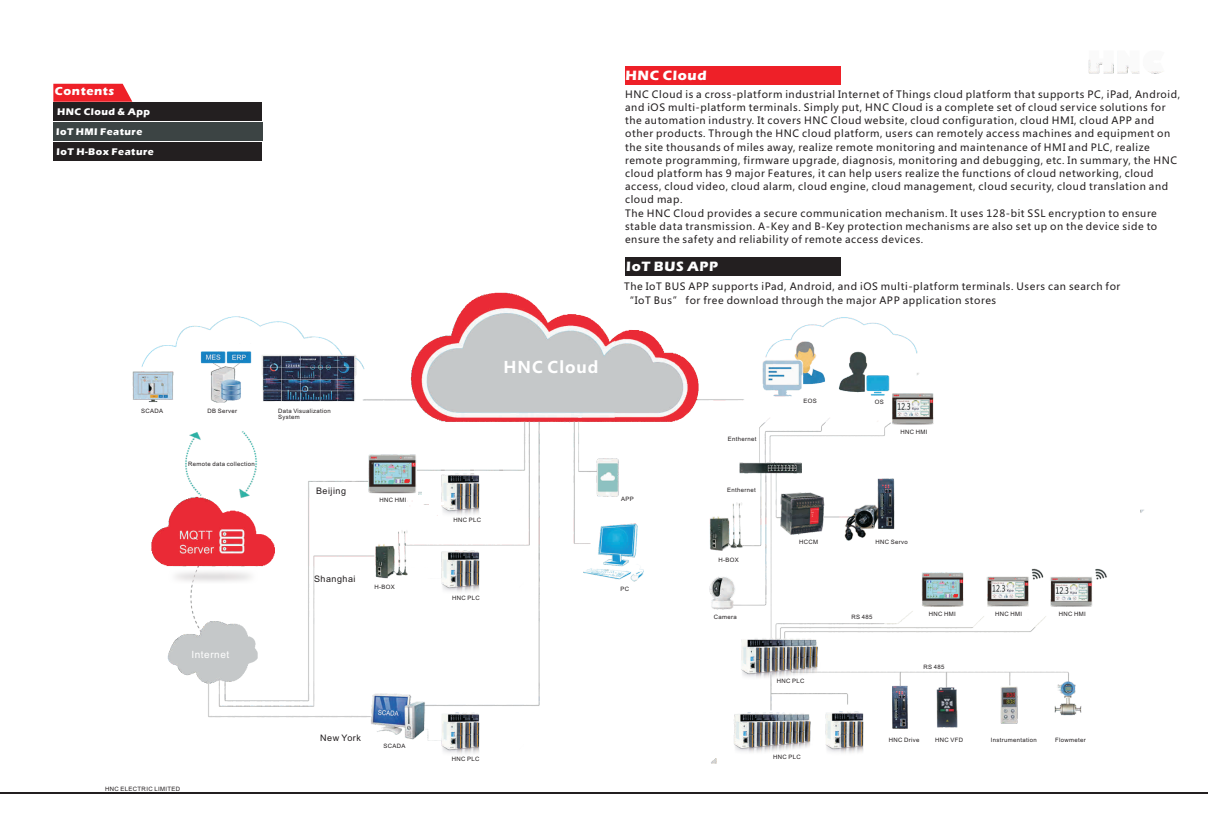
<style>
.page{position:relative;width:1208px;height:825px;background:#fff}
.page>*{position:absolute;margin:0;border:0;box-sizing:border-box;transform-origin:0 0}
.t1{font:700 16px "Microsoft Ya Hei";letter-spacing:.06em;color:#fff}
.t2{font:700 14px "Eras ITC";letter-spacing:.05em;color:#fff}
.t3{font:700 12px "Eras ITC";letter-spacing:.05em;color:#fff}
.t4{font:10px/13.2px "Microsoft Ya Hei";letter-spacing:.06em;color:#231f20}
.t5{font:700 10px/19.8px "Eras ITC";letter-spacing:.05em;color:#fff}
.t6{font:10px "Arial";letter-spacing:.055em;color:#fff}
.t7{font:9px "Arial";letter-spacing:.055em;color:#231f20}
.t8{font:6px/6.7px "Arial";letter-spacing:.055em;color:#231f20}
</style>
<div class="page">
<img style="left:132px;top:257px;width:1012px;height:507px">
<div style="left:625px;top:66px;width:215px;height:18px;background:#ee2028"></div>
<div style="left:53px;top:103px;width:209px;height:18px;background:#231f20"></div>
<svg style="left:53px;top:84px;width:79px;height:18px"></svg>
<div style="left:53px;top:123px;width:210px;height:18px;background:#3c4444"></div>
<div style="left:53px;top:143px;width:209px;height:18px;background:#231f20"></div>
<img style="left:1088px;top:59px;width:75px;height:15px">
<hr style="left:0;top:792px;width:1208px;height:2px;background:#231f20">
<div style="left:625px;top:257px;width:215px;height:18px;background:#231f20"></div>
<div style="left:422px;top:490px;width:8px;height:14px;background:#fff"></div>
<svg style="left:430px;top:502px;width:13px;height:2px"></svg>
<div style="left:430px;top:490px;width:6px;height:12px;background:#fff"></div>
<p class="t3" style="left:55px;top:87px;width:61px">Contents</p>
<p class="t5" style="left:56px;top:103px;width:99px">HNC Cloud &amp; App<br>IoT HMI Feature<br>IoT H-Box Feature</p>
<p class="t8" style="left:141px;top:408px;width:24px">SCADA</p>
<p class="t8" style="left:207px;top:408px;width:31px">DB Server</p>
<p class="t8" style="left:278px;top:408px;width:54px">Data Visualization<br>System</p>
<p class="t8" style="left:188px;top:461px;width:68px">Remote data collection</p>
<p class="t7" style="left:316px;top:488px;width:32px">Beijing</p>
<p class="t8" style="left:379px;top:497px;width:28px">HNC HMI</p>
<p class="t6" style="left:191px;top:650px;width:39px">Internet</p>
<p class="t7" style="left:314px;top:575px;width:43px">Shanghai</p>
<p class="t8" style="left:374px;top:584px;width:22px">H-BOX</p>
<p class="t8" style="left:105px;top:786px;width:76px">HNC ELECTRIC LIMITED</p>
<p class="t7" style="left:320px;top:734px;width:42px">New York</p>
<p class="t8" style="left:383px;top:743px;width:24px">SCADA</p>
<p class="t8" style="left:453px;top:517px;width:29px">HNC PLC</p>
<p class="t8" style="left:452px;top:595px;width:29px">HNC PLC</p>
<p class="t8" style="left:452px;top:756px;width:29px">HNC PLC</p>
<h1 class="t1" style="left:503px;top:360px;width:96px">HNC Cloud</h1>
<h2 class="t2" style="left:625px;top:71px;width:83px">HNC Cloud</h2>
<p class="t4" style="left:625px;top:88px;width:557px">HNC Cloud is a cross-platform industrial Internet of Things cloud platform that supports PC, iPad, Android, and iOS multi-platform terminals. Simply put, HNC Cloud is a complete set of cloud service solutions for the automation industry. It covers HNC Cloud website, cloud configuration, cloud HMI, cloud APP and other products. Through the HNC cloud platform, users can remotely access machines and equipment on the site thousands of miles away, realize remote monitoring and maintenance of HMI and PLC, realize remote programming, firmware upgrade, diagnosis, monitoring and debugging, etc. In summary, the HNC cloud platform has 9 major Features, it can help users realize the functions of cloud networking, cloud access, cloud video, cloud alarm, cloud engine, cloud management, cloud security, cloud translation and cloud map.<br>The HNC Cloud provides a secure communication mechanism. It uses 128-bit SSL encryption to ensure stable data transmission. A-Key and B-Key protection mechanisms are also set up on the device side to ensure the safety and reliability of remote access devices.</p>
<p class="t4" style="left:624px;top:281px;width:498px">The IoT BUS APP supports iPad, Android, and iOS multi-platform terminals. Users can search for “IoT Bus” for free download through the major APP application stores</p>
<h2 class="t2" style="left:626px;top:261px;width:93px">IoT BUS APP</h2>
<p class="t8" style="left:621px;top:496px;width:14px">APP</p>
<p class="t8" style="left:620px;top:586px;width:10px">PC</p>
<p class="t8" style="left:728px;top:436px;width:30px">Enthernet</p>
<p class="t8" style="left:727px;top:488px;width:30px">Enthernet</p>
<p class="t8" style="left:718px;top:557px;width:22px">H-BOX</p>
<p class="t8" style="left:714px;top:614px;width:25px">Camera</p>
<p class="t8" style="left:803px;top:398px;width:15px">EOS</p>
<p class="t8" style="left:874px;top:399px;width:11px">OS</p>
<p class="t8" style="left:900px;top:429px;width:28px">HNC HMI</p>
<p class="t8" style="left:799px;top:539px;width:20px">HCCM</p>
<p class="t8" style="left:875px;top:539px;width:34px">HNC Servo</p>
<p class="t8" style="left:777px;top:678px;width:29px">HNC PLC</p>
<p class="t8" style="left:851px;top:614px;width:23px">RS 485</p>
<p class="t8" style="left:929px;top:611px;width:28px">HNC HMI</p>
<p class="t8" style="left:995px;top:611px;width:28px">HNC HMI</p>
<p class="t8" style="left:1058px;top:611px;width:28px">HNC HMI</p>
<p class="t8" style="left:923px;top:664px;width:23px">RS 485</p>
<p class="t8" style="left:773px;top:754px;width:29px">HNC PLC</p>
<p class="t8" style="left:888px;top:737px;width:32px">HNC Drive</p>
<p class="t8" style="left:935px;top:737px;width:29px">HNC VFD</p>
<p class="t8" style="left:991px;top:737px;width:48px">Instrumentation</p>
<p class="t8" style="left:1055px;top:737px;width:32px">Flowmeter</p>
</div>
